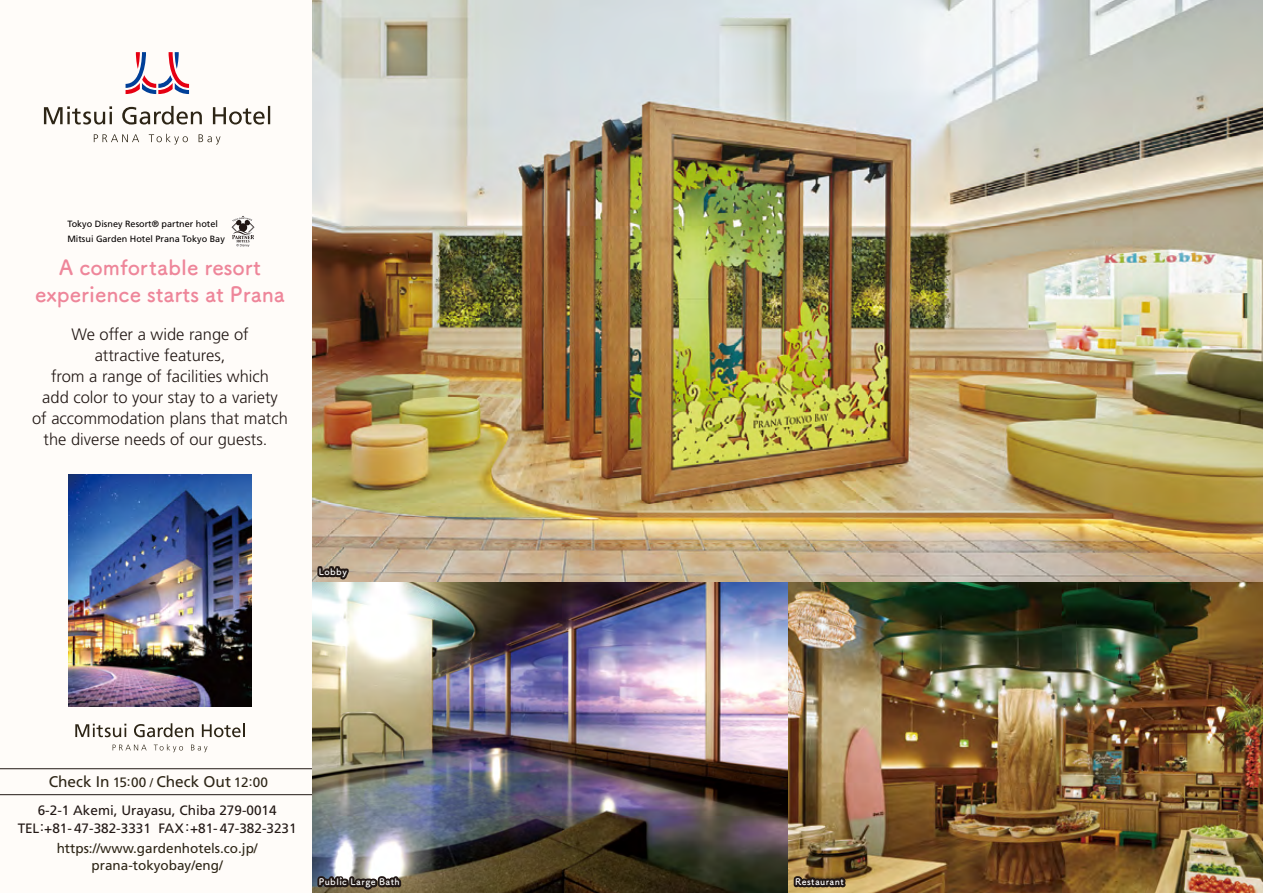
<style>
.page{position:relative;width:1263px;height:893px;background:#fff}
.page>*{position:absolute;margin:0;border:0;box-sizing:border-box;transform-origin:0 0}
.t1{font:21px/27px "Tsuku A Rd Gothic Std B";color:#ee869a;text-align:center}
.t2{font:300 16.5px/21px "Frutiger";color:#221815;text-align:center}
.t3{font:15.45px "Frutiger";color:#2d2516}
.t4{font:13.5px/17.9px "Frutiger";color:#221815;text-align:center}
.t5{font:13.5px/16.5px "Frutiger";color:#2d2516;text-align:center}
.t6{font:9px/15.8px "Frutiger";color:#040000}
.t7{font:9px "Tsuku A Rd Gothic Std B";letter-spacing:.05em;color:#fff}
.s1{font-size:13.5px}
.s2{font-size:12.45px}
</style>
<div class="page">
<div style="left:0;top:0;width:313px;height:893px;background:#fffcf9"></div>
<hr style="left:0;top:768px;width:332px;height:1px;background:#221815">
<hr style="left:0;top:794px;width:332px;height:1px;background:#221815">
<img style="left:69px;top:475px;width:182px;height:232px">
<img style="left:313px;top:582px;width:475px;height:311px">
<img style="left:788px;top:582px;width:475px;height:311px">
<img style="left:313px;top:0;width:950px;height:582px">
<svg style="left:231px;top:215px;width:24px;height:32px"></svg>
<svg style="left:126px;top:52px;width:63px;height:42px"></svg>
<svg style="left:44px;top:106px;width:226px;height:19px"></svg>
<svg style="left:94px;top:134px;width:45px;height:8px"></svg>
<svg style="left:149px;top:134px;width:39px;height:11px"></svg>
<svg style="left:199px;top:134px;width:22px;height:11px"></svg>
<svg style="left:315px;top:807px;width:88px;height:86px"></svg>
<svg style="left:315px;top:547px;width:36px;height:50px;background:#b0a899"></svg>
<img style="left:791px;top:807px;width:57px;height:86px">
<svg style="left:113px;top:745px;width:34px;height:5px"></svg>
<svg style="left:154px;top:744px;width:29px;height:8px"></svg>
<svg style="left:191px;top:745px;width:16px;height:7px"></svg>
<svg style="left:75px;top:724px;width:51px;height:13px"></svg>
<svg style="left:134px;top:723px;width:60px;height:14px"></svg>
<svg style="left:202px;top:723px;width:43px;height:14px"></svg>
<p class="t6" style="left:67px;top:215px;width:159px">Tokyo Disney Resort® partner hotel<br>Mitsui Garden Hotel Prana Tokyo Bay</p>
<p class="t1" style="left:35px;top:253px;width:251px">A comfortable resort experience starts at Prana</p>
<p class="t2" style="left:32px;top:324px;width:257px">We offer a wide range of<br>attractive features,<br>from a range of facilities which<br>add color to your stay to a variety<br>of accommodation plans that match the diverse needs of our guests.</p>
<p class="t7" style="left:319px;top:565px;width:30px">Lobby</p>
<p class="t3" style="left:49px;top:773px;width:221px">Check In <span class="s1">15:00</span> <span class="s2">/</span> Check Out <span class="s1">12:00</span></p>
<p class="t4" style="left:18px;top:801px;width:280px">6-2-1 Akemi, Urayasu, Chiba 279-0014<br>TEL:+81- 47-382-3331 FAX:+81- 47-382-3231</p>
<p class="t5" style="left:57px;top:840px;width:203px">https://www.gardenhotels.co.jp/ prana-tokyobay/eng/</p>
<p class="t7" style="left:319px;top:875px;width:82px">Public Large Bath</p>
<p class="t7" style="left:795px;top:875px;width:50px">Restaurant</p>
</div>
